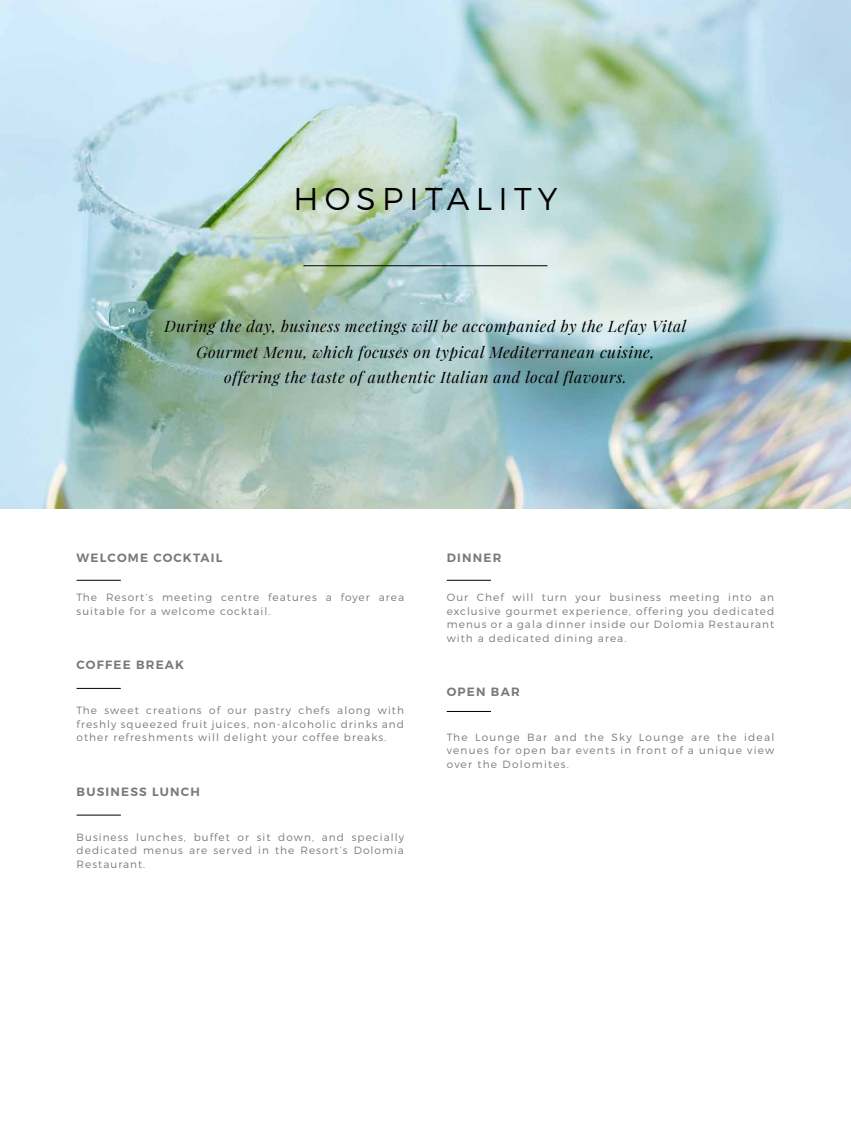
<style>
.page{position:relative;width:851px;height:1127px;background:#fff}
.page>*{position:absolute;margin:0;border:0;box-sizing:border-box;transform-origin:0 0}
.t1{font:300 31.5px "Montserrat";letter-spacing:.2em;color:#000}
.t2{font:italic 19.5px/25.5px "Playfair Display";letter-spacing:.025em;color:#000;text-align:center}
.t3{font:600 12px "Montserrat";letter-spacing:.1em;color:#797979}
.t4{font:300 10.5px/13.5px "Montserrat";letter-spacing:.1em;color:#797979;text-align:justify}
</style>
<div class="page">
<img style="left:0;top:0;width:850px;height:508px">
<hr style="left:303px;top:265px;width:244px;height:1px;background:#000">
<hr style="left:77px;top:580px;width:44px;height:1px;background:#000">
<hr style="left:446px;top:580px;width:45px;height:1px;background:#000">
<hr style="left:77px;top:688px;width:44px;height:1px;background:#000">
<hr style="left:77px;top:815px;width:44px;height:1px;background:#000">
<hr style="left:446px;top:711px;width:45px;height:1px;background:#000">
<h1 class="t1" style="left:293px;top:180px;width:266px">HOSPITALITY</h1>
<h2 class="t2" style="left:165px;top:313px;width:523px">During the day, business meetings will be accompanied by the Lefay Vital<br>Gourmet Menu, which focuses on typical Mediterranean cuisine,<br>offering the taste of authentic Italian and local flavours.</h2>
<p class="t3" style="left:77px;top:551px;width:147px">WELCOME COCKTAIL</p>
<p class="t4" style="left:77px;top:590px;width:329px">The Resort’s meeting centre features a foyer area suitable for a welcome cocktail.</p>
<p class="t3" style="left:77px;top:658px;width:109px">COFFEE BREAK</p>
<p class="t4" style="left:77px;top:703px;width:329px">The sweet creations of our pastry chefs along with freshly squeezed fruit juices, non-alcoholic drinks and other refreshments will delight your coffee breaks.</p>
<p class="t3" style="left:77px;top:784px;width:125px">BUSINESS LUNCH</p>
<p class="t4" style="left:77px;top:830px;width:329px">Business lunches, buffet or sit down, and specially dedicated menus are served in the Resort’s Dolomia Restaurant.</p>
<p class="t3" style="left:446px;top:551px;width:56px">DINNER</p>
<p class="t4" style="left:446px;top:590px;width:329px">Our Chef will turn your business meeting into an exclusive gourmet experience, offering you dedicated menus or a gala dinner inside our Dolomia Restaurant with a dedicated dining area.</p>
<p class="t3" style="left:446px;top:684px;width:74px">OPEN BAR</p>
<p class="t4" style="left:446px;top:730px;width:329px">The Lounge Bar and the Sky Lounge are the ideal venues for open bar events in front of a unique view over the Dolomites.</p>
</div>
